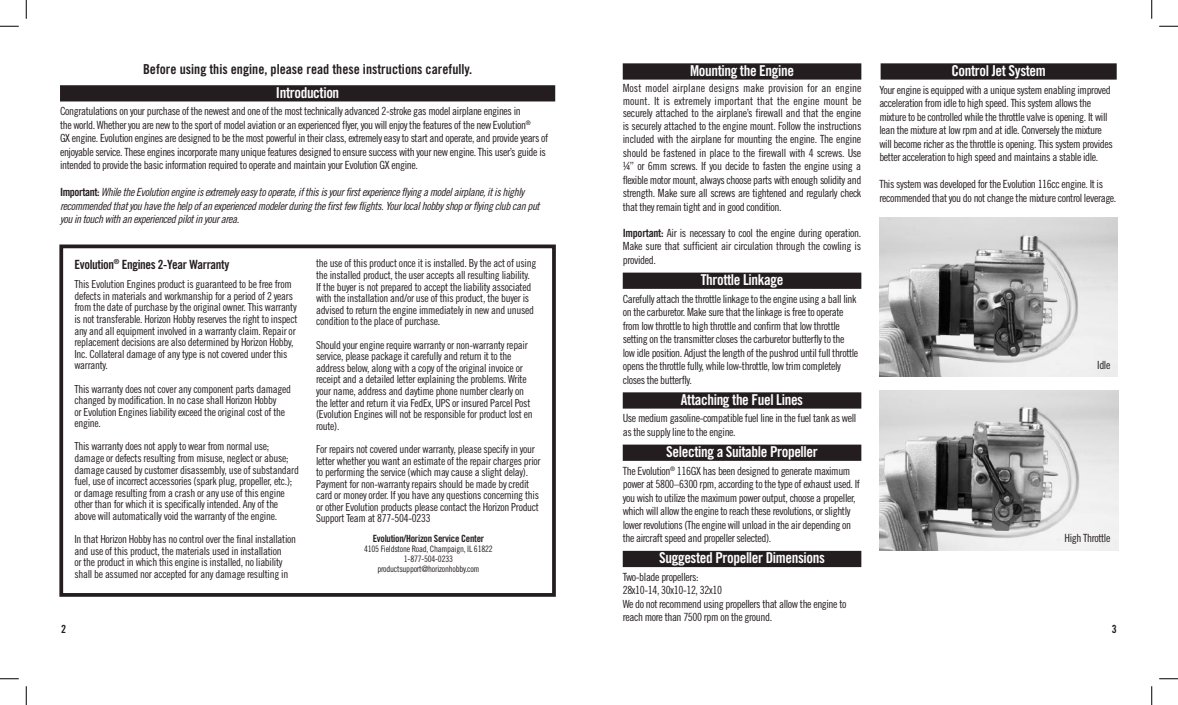
<style>
.page{position:relative;width:1178px;height:705px;background:#fff}
.page>*{position:absolute;margin:0;border:0;box-sizing:border-box;transform-origin:0 0}
.t1{font:15px "Trade Gothic LT Std Bd Cn 20";letter-spacing:-.025em;color:#fff}
.t2{font:13.75px "Trade Gothic LT Std Bd Cn 20";color:#241d1f}
.t3{font:12.75px "Trade Gothic LT Std Bd Cn 20";letter-spacing:-.025em;color:#241d1f}
.t4{font:11.25px/13.5px "Trade Gothic LT Std Cn 18";letter-spacing:-.035em;color:#241d1f}
.t5{font:11.25px/13.5px "Trade Gothic LT Std Cn 18 Obl";letter-spacing:-.035em;color:#241d1f}
.t6{font:11.25px "Trade Gothic LT Std Bd Cn 20";color:#241d1f}
.t7{font:11px/11.6px "Trade Gothic LT Std Cn 18";letter-spacing:-.025em;color:#241d1f}
.t8{font:9.88px "Trade Gothic LT Std Bd Cn 20";letter-spacing:-.025em;color:#241d1f}
.t9{font:8.88px/9.9px "Trade Gothic LT Std Cn 18";letter-spacing:-.025em;color:#241d1f;text-align:center}
.s1{font-family:"Trade Gothic LT Std Bd Cn 20"}
</style>
<div class="page">
<div style="left:60px;top:85px;width:495px;height:16px;background:#241d1f"></div>
<div style="left:622px;top:63px;width:239px;height:17px;background:#241d1f"></div>
<div style="left:622px;top:273px;width:239px;height:16px;background:#241d1f"></div>
<div style="left:622px;top:392px;width:239px;height:17px;background:#241d1f"></div>
<div style="left:622px;top:445px;width:239px;height:16px;background:#241d1f"></div>
<div style="left:622px;top:551px;width:239px;height:16px;background:#241d1f"></div>
<div style="left:59px;top:245px;width:497px;height:352px;border:4px solid #241d1f"></div>
<img style="left:879px;top:217px;width:239px;height:159px">
<div style="left:880px;top:63px;width:236px;height:17px;background:#241d1f"></div>
<img style="left:879px;top:391px;width:239px;height:159px">
<svg style="left:0;top:25px;width:19px;height:2px"></svg>
<svg style="left:1159px;top:25px;width:19px;height:2px"></svg>
<svg style="left:0;top:678px;width:19px;height:2px"></svg>
<svg style="left:1159px;top:678px;width:19px;height:2px"></svg>
<svg style="left:25px;top:0;width:2px;height:19px"></svg>
<svg style="left:25px;top:686px;width:2px;height:19px"></svg>
<svg style="left:1151px;top:0;width:1px;height:19px"></svg>
<svg style="left:1151px;top:686px;width:1px;height:19px"></svg>
<p class="t2" style="left:143px;top:60px;width:331px">Before using this engine, please read these instructions carefully.</p>
<h1 class="t1" style="left:690px;top:61px;width:105px">Mounting the Engine</h1>
<p class="t4" style="left:622px;top:82px;width:240px;line-height:13.1px;text-align:justify">Most model airplane designs make provision for an engine mount. It is extremely important that the engine mount be securely attached to the airplane’s firewall and that the engine is securely attached to the engine mount. Follow the instructions included with the airplane for mounting the engine. The engine should be fastened in place to the firewall with 4 screws. Use ¼” or 6mm screws. If you decide to fasten the engine using a flexible motor mount, always choose parts with enough solidity and strength. Make sure all screws are tightened and regularly check that they remain tight and in good condition.</p>
<p class="t4" style="left:622px;top:226px;width:240px;text-align:justify"><span class="s1">Important:</span> Air is necessary to cool the engine during operation.<br>Make sure that sufficient air circulation through the cowling is provided.</p>
<h1 class="t1" style="left:700px;top:271px;width:84px">Throttle Linkage</h1>
<p class="t4" style="left:622px;top:292px;width:237px">Carefully attach the throttle linkage to the engine using a ball link on the carburetor. Make sure that the linkage is free to operate from low throttle to high throttle and confirm that low throttle setting on the transmitter closes the carburetor butterfly to the low idle position. Adjust the length of the pushrod until full throttle opens the throttle fully, while low-throttle, low trim completely closes the butterfly.</p>
<h1 class="t1" style="left:681px;top:390px;width:124px">Attaching the Fuel Lines</h1>
<p class="t4" style="left:622px;top:411px;width:235px">Use medium gasoline-compatible fuel line in the fuel tank as well as the supply line to the engine.</p>
<h1 class="t1" style="left:666px;top:443px;width:153px">Selecting a Suitable Propeller</h1>
<p class="t4" style="left:622px;top:464px;width:239px">The Evolution<sup>®</sup> 116GX has been designed to generate maximum power at 5800–6300 rpm, according to the type of exhaust used. If you wish to utilize the maximum power output, choose a propeller, which will allow the engine to reach these revolutions, or slightly lower revolutions (The engine will unload in the air depending on the aircraft speed and propeller selected).</p>
<h1 class="t1" style="left:659px;top:549px;width:167px">Suggested Propeller Dimensions</h1>
<p class="t4" style="left:622px;top:570px;width:225px">Two-blade propellers:<br>28x10-14, 30x10-12, 32x10<br>We do not recommend using propellers that allow the engine to reach more than 7500 rpm on the ground.</p>
<h1 class="t1" style="left:951px;top:61px;width:96px">Control Jet System</h1>
<p class="t4" style="left:879px;top:83px;width:235px">Your engine is equipped with a unique system enabling improved acceleration from idle to high speed. This system allows the mixture to be controlled while the throttle valve is opening. It will lean the mixture at low rpm and at idle. Conversely the mixture will become richer as the throttle is opening. This system provides better acceleration to high speed and maintains a stable idle.</p>
<p class="t4" style="left:879px;top:178px;width:239px">This system was developed for the Evolution 116cc engine. It is recommended that you do not change the mixture control leverage.</p>
<h1 class="t1" style="left:276px;top:83px;width:65px">Introduction</h1>
<p class="t4" style="left:60px;top:104px;width:489px">Congratulations on your purchase of the newest and one of the most technically advanced 2-stroke gas model airplane engines in<br>the world. Whether you are new to the sport of model aviation or an experienced flyer, you will enjoy the features of the new Evolution<sup>®<br></sup>GX engine. Evolution engines are designed to be the most powerful in their class, extremely easy to start and operate, and provide years of enjoyable service. These engines incorporate many unique features designed to ensure success with your new engine. This user’s guide is intended to provide the basic information required to operate and maintain your Evolution GX engine.</p>
<p class="t5" style="left:60px;top:186px;width:481px"><span class="s1">Important:</span> While the Evolution engine is extremely easy to operate, if this is your first experience flying a model airplane, it is highly recommended that you have the help of an experienced modeler during the first few flights. Your local hobby shop or flying club can put you in touch with an experienced pilot in your area.</p>
<p class="t3" style="left:74px;top:256px;width:156px">Evolution<sup>®</sup> Engines 2-Year Warranty</p>
<p class="t7" style="left:74px;top:278px;width:224px">This Evolution Engines product is guaranteed to be free from defects in materials and workmanship for a period of 2 years from the date of purchase by the original owner. This warranty is not transferable. Horizon Hobby reserves the right to inspect any and all equipment involved in a warranty claim. Repair or replacement decisions are also determined by Horizon Hobby, Inc. Collateral damage of any type is not covered under this warranty.</p>
<p class="t7" style="left:74px;top:383px;width:218px">This warranty does not cover any component parts damaged changed by modification. In no case shall Horizon Hobby<br>or Evolution Engines liability exceed the original cost of the engine.</p>
<p class="t7" style="left:74px;top:441px;width:226px">This warranty does not apply to wear from normal use; damage or defects resulting from misuse, neglect or abuse; damage caused by customer disassembly, use of substandard fuel, use of incorrect accessories (spark plug, propeller, etc.); or damage resulting from a crash or any use of this engine other than for which it is specifically intended. Any of the above will automatically void the warranty of the engine.</p>
<p class="t7" style="left:74px;top:533px;width:223px">In that Horizon Hobby has no control over the final installation and use of this product, the materials used in installation<br>or the product in which this engine is installed, no liability shall be assumed nor accepted for any damage resulting in</p>
<p class="t7" style="left:316px;top:258px;width:222px">the use of this product once it is installed. By the act of using the installed product, the user accepts all resulting liability.<br>If the buyer is not prepared to accept the liability associated with the installation and/or use of this product, the buyer is advised to return the engine immediately in new and unused condition to the place of purchase.</p>
<p class="t7" style="left:316px;top:339px;width:218px">Should your engine require warranty or non-warranty repair service, please package it carefully and return it to the address below, along with a copy of the original invoice or receipt and a detailed letter explaining the problems. Write your name, address and daytime phone number clearly on the letter and return it via FedEx, UPS or insured Parcel Post (Evolution Engines will not be responsible for product lost en route).</p>
<p class="t7" style="left:316px;top:443px;width:226px">For repairs not covered under warranty, please specify in your letter whether you want an estimate of the repair charges prior to performing the service (which may cause a slight delay).<br>Payment for non-warranty repairs should be made by credit card or money order. If you have any questions concerning this or other Evolution products please contact the Horizon Product Support Team at 877-504-0233</p>
<p class="t8" style="left:373px;top:533px;width:113px">Evolution/Horizon Service Center</p>
<p class="t9" style="left:364px;top:544px;width:130px">4105 Fieldstone Road, Champaign, IL 61822<br>1-877-504-0233 productsupport@horizonhobby.com</p>
<p class="t4" style="left:1097px;top:358px;width:15px">Idle</p>
<p class="t4" style="left:1064px;top:531px;width:47px">High Throttle</p>
<p class="t6" style="left:61px;top:622px;width:6px">2</p>
<p class="t6" style="left:1111px;top:622px;width:6px">3</p>
</div>
